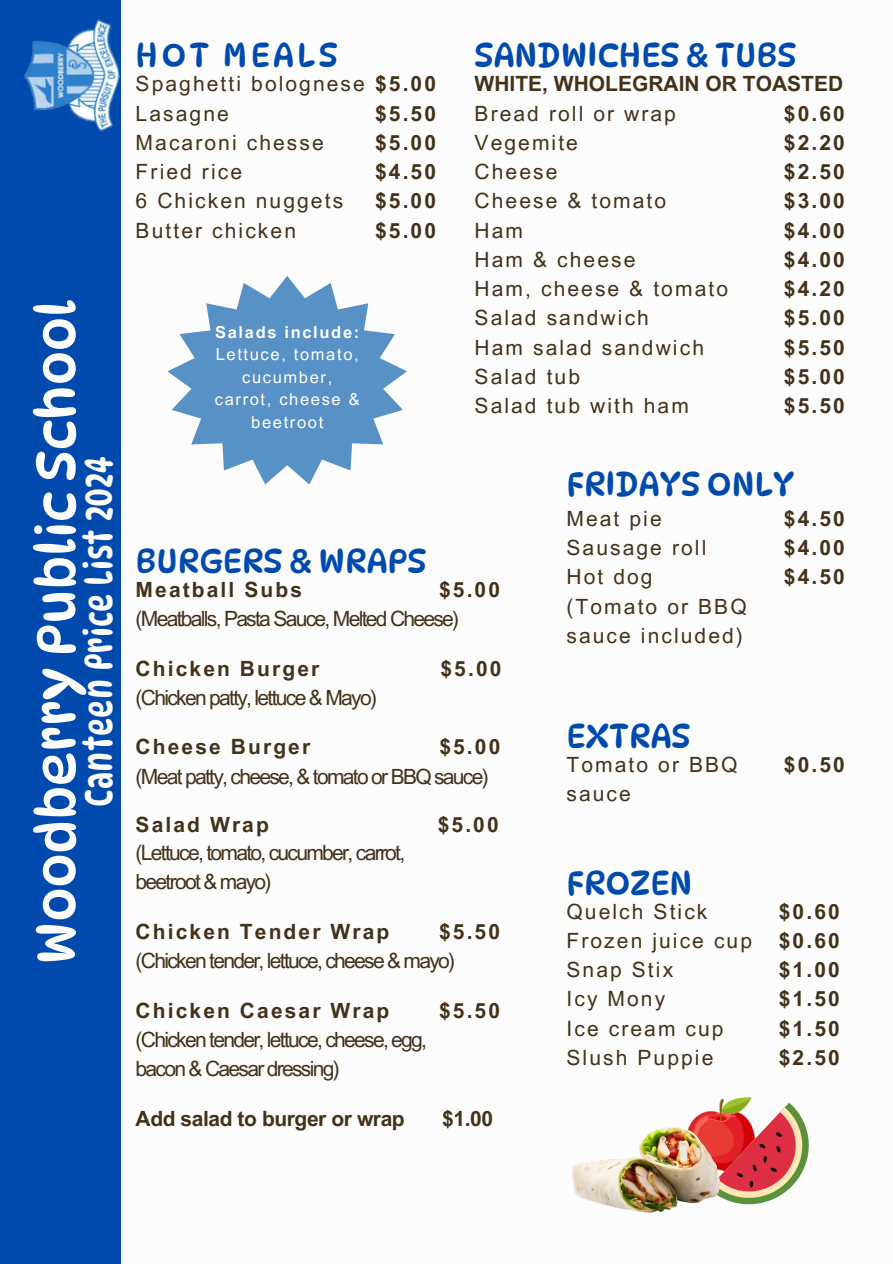
<style>
.page{position:relative;width:893px;height:1264px;background:#fff}
.page>*{position:absolute;margin:0;border:0;box-sizing:border-box;transform-origin:0 0}
.t1{font:54px "Dyna Puff";color:#fcfcfc}
.t2{font:39px "Dyna Puff Condensed";color:#fcfcfc}
.t3{font:33.3px "Dyna Puff";color:#004aad}
.t4{font:33.3px "Dyna Puff";letter-spacing:.1em;color:#004aad}
.t5{font:21px/29.2px "Arial MT Pro";letter-spacing:.1em;color:#43311a}
.t6{font:21px/29.2px "Arial MT Pro";letter-spacing:-.08em;color:#43311a}
.t7{font:700 21px/29.2px "Arial MT Pro";letter-spacing:.1em;color:#43311a;text-align:justify}
.t8{font:700 21px "Arial MT Pro";color:#43311a}
.t9{font:700 21px "Arial MT Pro";letter-spacing:-.02em;color:#43311a}
.t10{font:16.5px/22.5px "Arial MT Pro";letter-spacing:.1em;color:#fff;text-align:center}
.t11{font:700 16.5px "Arial MT Pro";letter-spacing:.1em;color:#fff}
.s1{font-weight:700}
</style>
<div class="page">
<div style="left:0;top:0;width:892px;height:1263px;background:#004aad"></div>
<div style="left:121px;top:0;width:771px;height:1263px;background:#fcfcfc"></div>
<img style="left:24px;top:19px;width:96px;height:113px">
<svg style="left:167px;top:276px;width:240px;height:208px;fill:#5891c5"></svg>
<img style="left:689px;top:1097px;width:63px;height:29px">
<svg style="left:690px;top:1100px;width:119px;height:105px"></svg>
<img style="left:573px;top:1126px;width:146px;height:86px">
<h5 class="t1" style="left:23px;top:964px;width:667px;rotate:-90deg">Woodberry Public School</h5>
<h3 class="t2" style="left:75px;top:807px;width:352px;rotate:-90deg">Canteen Price List 2024</h3>
<p class="t4" style="left:136px;top:35px;width:204px">HOT MEALS</p>
<h3 class="t3" style="left:474px;top:35px;width:323px">SANDWICHES &amp; TUBS</h3>
<p class="t5" style="left:136px;top:72px;width:231px">Spaghetti bolognese<br>Lasagne<br>Macaroni chesse<br>Fried rice<br>6 Chicken nuggets<br>Butter chicken</p>
<h3 class="t11" style="left:215px;top:326px;width:146px">Salads include:</h3>
<h6 class="t10" style="left:215px;top:345px;width:146px">Lettuce, tomato, cucumber, carrot, cheese &amp; beetroot</h6>
<h3 class="t7" style="left:375px;top:72px;width:62px">$5.00 $5.50 $5.00 $4.50 $5.00 $5.00</h3>
<p class="t8" style="left:474px;top:76px;width:370px">WHITE, WHOLEGRAIN OR TOASTED</p>
<p class="t5" style="left:474px;top:101px;width:255px">Bread roll or wrap<br>Vegemite<br>Cheese<br>Cheese &amp; tomato<br>Ham<br>Ham &amp; cheese<br>Ham, cheese &amp; tomato<br>Salad sandwich<br>Ham salad sandwich<br>Salad tub<br>Salad tub with ham</p>
<h6 class="t7" style="left:784px;top:101px;width:62px">$0.60 $2.20 $2.50 $3.00 $4.00 $4.00 $4.20 $5.00 $5.50 $5.00 $5.50</h6>
<h6 class="t3" style="left:136px;top:541px;width:292px">BURGERS &amp; WRAPS</h6>
<h6 class="t7" style="left:136px;top:577px;width:168px">Meatball Subs</h6>
<h6 class="t6" style="left:136px;top:577px;width:366px;text-indent:303px"><span class="s1">$5.00 </span>(Meatballs, Pasta Sauce, Melted Cheese)</h6>
<h6 class="t7" style="left:136px;top:656px;width:185px">Chicken Burger</h6>
<h6 class="t7" style="left:440px;top:656px;width:62px">$5.00</h6>
<h6 class="t6" style="left:136px;top:685px;width:243px">(Chicken patty, lettuce &amp; Mayo)</h6>
<h6 class="t7" style="left:136px;top:735px;width:176px">Cheese Burger</h6>
<h6 class="t6" style="left:136px;top:735px;width:366px;text-indent:304px"><span class="s1">$5.00 </span>(Meat patty, cheese, &amp; tomato or BBQ sauce)</h6>
<h6 class="t7" style="left:136px;top:812px;width:135px">Salad Wrap</h6>
<h6 class="t7" style="left:438px;top:812px;width:62px">$5.00</h6>
<h6 class="t6" style="left:136px;top:840px;width:271px">(Lettuce, tomato, cucumber, carrot, beetroot &amp; mayo)</h6>
<h5 class="t7" style="left:136px;top:919px;width:255px">Chicken Tender Wrap</h5>
<h5 class="t6" style="left:136px;top:919px;width:366px;text-indent:303px"><span class="s1">$5.50 </span>(Chicken tender, lettuce, cheese &amp; mayo)</h5>
<h6 class="t7" style="left:136px;top:998px;width:255px">Chicken Caesar Wrap</h6>
<h6 class="t7" style="left:439px;top:998px;width:62px">$5.50</h6>
<h6 class="t6" style="left:136px;top:1027px;width:293px">(Chicken tender, lettuce, cheese, egg, bacon &amp; Caesar dressing)</h6>
<h5 class="t9" style="left:136px;top:1110px;width:270px">Add salad to burger or wrap</h5>
<h5 class="t7" style="left:442px;top:1106px;width:52px">$1.00</h5>
<h3 class="t3" style="left:566px;top:464px;width:229px">FRIDAYS ONLY</h3>
<h6 class="t5" style="left:566px;top:506px;width:182px">Meat pie<br>Sausage roll<br>Hot dog (Tomato or BBQ sauce included)</h6>
<h5 class="t7" style="left:784px;top:506px;width:62px">$4.50 $4.00 $4.50</h5>
<h3 class="t3" style="left:566px;top:716px;width:126px">EXTRAS</h3>
<h6 class="t5" style="left:566px;top:752px;width:173px">Tomato or BBQ sauce</h6>
<h5 class="t7" style="left:784px;top:752px;width:62px">$0.50</h5>
<p class="t3" style="left:566px;top:862px;width:127px">FROZEN</p>
<p class="t5" style="left:566px;top:899px;width:187px">Quelch Stick<br>Frozen juice cup<br>Snap Stix<br>Icy Mony<br>Ice cream cup<br>Slush Puppie</p>
<p class="t7" style="left:778px;top:899px;width:62px">$0.60 $0.60 $1.00 $1.50 $1.50 $2.50</p>
</div>
